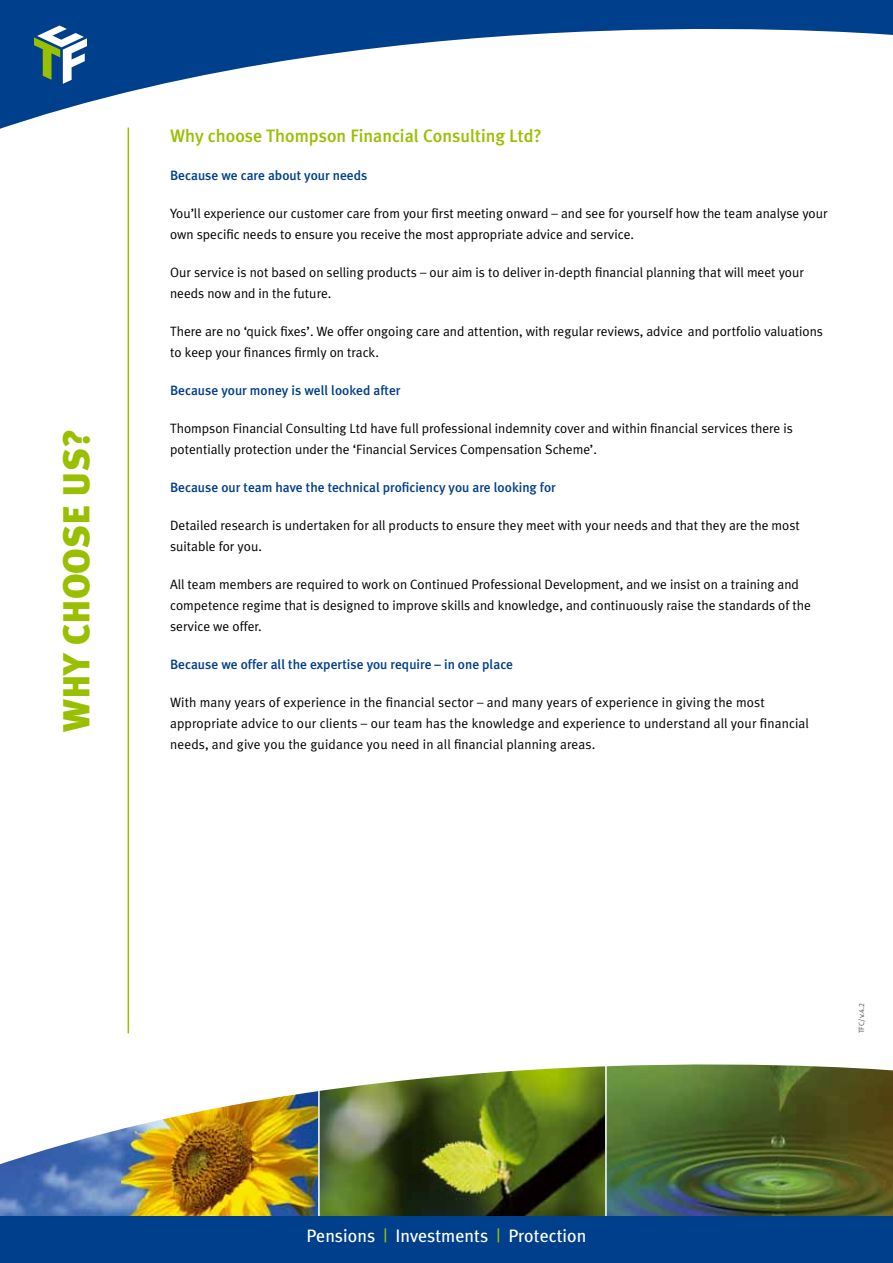
<style>
.page{position:relative;width:893px;height:1263px;background:#fff}
.page>*{position:absolute;margin:0;border:0;box-sizing:border-box;transform-origin:0 0}
.t1{font:900 37.5px "Meta Plus";color:#98c000}
.t2{font:500 18px "Meta Plus";color:#98c000}
.t3{font:18px "Meta Plus";color:#fff}
.t4{font:13.5px/21px "Meta Plus Normal";color:#000}
.t5{font:500 13.5px "Meta Plus";color:#003f8b}
.t6{font:7.5px "Meta Plus Normal Caps";color:#504f53}
.s1{color:#98c000}
</style>
<div class="page">
<img style="left:0;top:1168px;width:318px;height:48px">
<img style="left:320px;top:1168px;width:573px;height:48px">
<img style="left:0;top:1020px;width:893px;height:148px">
<hr style="left:318px;top:1070px;width:2px;height:193px;background:#fff">
<hr style="left:605px;top:1055px;width:2px;height:208px;background:#fff">
<svg style="left:0;top:0;width:893px;height:133px"></svg>
<svg style="left:34px;top:26px;width:53px;height:58px"></svg>
<div style="left:0;top:1216px;width:893px;height:47px;background:#003f8b"></div>
<hr style="left:128px;top:128px;width:1px;height:905px;background:#98c000">
<h1 class="t1" style="left:54px;top:732px;width:305px;rotate:-90deg">WHY CHOOSE US?</h1>
<h2 class="t2" style="left:170px;top:125px;width:373px">Why choose Thompson Financial Consulting Ltd?</h2>
<p class="t5" style="left:170px;top:167px;width:199px">Because we care about your needs</p>
<p class="t4" style="left:170px;top:202px;width:659px">You’ll experience our customer care from your first meeting onward – and see for yourself how the team analyse your own specific needs to ensure you receive the most appropriate advice and service.</p>
<p class="t4" style="left:170px;top:261px;width:635px">Our service is not based on selling products – our aim is to deliver in-depth financial planning that will meet your needs now and in the future.</p>
<p class="t4" style="left:170px;top:320px;width:654px">There are no ‘quick fixes’. We offer ongoing care and attention, with regular reviews, advice and portfolio valuations to keep your finances firmly on track.</p>
<p class="t5" style="left:170px;top:382px;width:232px">Because your money is well looked after</p>
<p class="t4" style="left:170px;top:417px;width:624px">Thompson Financial Consulting Ltd have full professional indemnity cover and within financial services there is potentially protection under the ‘Financial Services Compensation Scheme’.</p>
<p class="t5" style="left:170px;top:479px;width:387px">Because our team have the technical proficiency you are looking for</p>
<p class="t4" style="left:170px;top:514px;width:631px">Detailed research is undertaken for all products to ensure they meet with your needs and that they are the most suitable for you.</p>
<p class="t4" style="left:170px;top:573px;width:642px">All team members are required to work on Continued Professional Development, and we insist on a training and competence regime that is designed to improve skills and knowledge, and continuously raise the standards of the service we offer.</p>
<p class="t5" style="left:170px;top:656px;width:345px">Because we offer all the expertise you require – in one place</p>
<p class="t4" style="left:170px;top:691px;width:640px">With many years of experience in the financial sector – and many years of experience in giving the most appropriate advice to our clients – our team has the knowledge and experience to understand all your financial needs, and give you the guidance you need in all financial planning areas.</p>
<h2 class="t3" style="left:307px;top:1225px;width:281px">Pensions <span class="s1">|</span> Investments <span class="s1">|</span> Protection</h2>
<p class="t6" style="left:857px;top:1033px;width:32px;rotate:-90deg">TFC/v.4.2</p>
</div>
